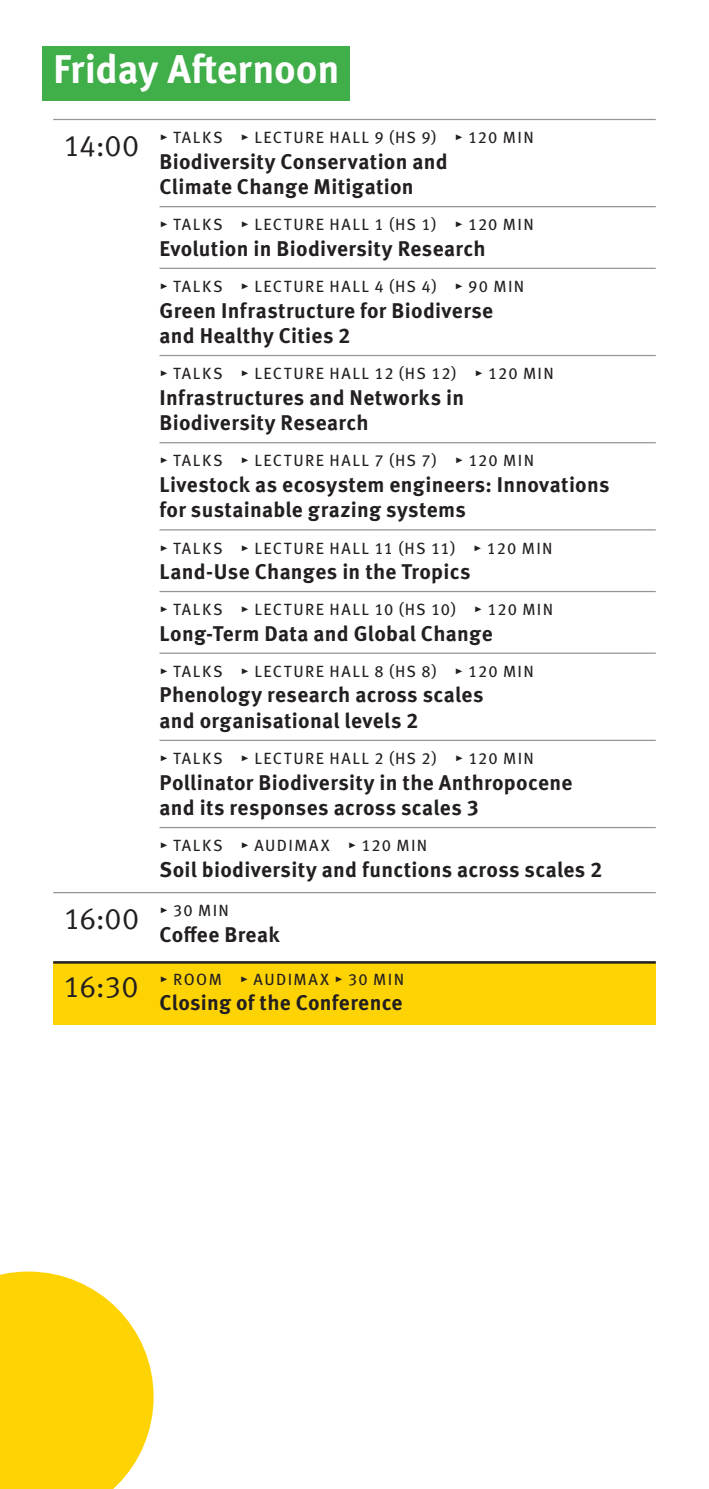
<style>
.page{position:relative;width:709px;height:1489px;background:#fff}
.page>*{position:absolute;margin:0;border:0;box-sizing:border-box;transform-origin:0 0}
.t1{font:700 40px "Meta Pro";letter-spacing:-.005em;color:#fff}
.t2{font:700 21.25px/25.5px "Meta Pro";letter-spacing:.015em;color:#231f20}
.t3{font:16.25px "Meta Pro";letter-spacing:.085em;color:#231f20}
.s1{font-family:"Meta Pro Norm";font-size:30px}
</style>
<div class="page">
<svg style="left:0;top:1271px;width:154px;height:217px;background:#fed926"></svg>
<hr style="left:53px;top:119px;width:603px;height:1px;background:#939598">
<hr style="left:159px;top:206px;width:497px;height:1px;background:#939598">
<hr style="left:159px;top:268px;width:497px;height:1px;background:#939598">
<hr style="left:159px;top:355px;width:497px;height:1px;background:#939598">
<hr style="left:159px;top:442px;width:497px;height:1px;background:#939598">
<hr style="left:159px;top:529px;width:497px;height:1px;background:#939598">
<hr style="left:159px;top:591px;width:497px;height:1px;background:#939598">
<hr style="left:159px;top:652px;width:497px;height:1px;background:#939598">
<hr style="left:159px;top:739px;width:497px;height:2px;background:#939598">
<hr style="left:159px;top:826px;width:497px;height:2px;background:#939598">
<hr style="left:53px;top:892px;width:603px;height:1px;background:#939598">
<div style="left:53px;top:962px;width:603px;height:62px;background:#fed304"></div>
<hr style="left:53px;top:961px;width:603px;height:2px;background:#231f20">
<div style="left:43px;top:46px;width:307px;height:54px;background:#40ae49"></div>
<h1 class="t1" style="left:53px;top:38px;width:288px">Friday Afternoon</h1>
<p class="t3" style="left:64px;top:125px;width:471px"><span class="s1">14:00</span> ▸ TALKS ▸ LECTURE HALL 9 (HS 9) ▸ 120 MIN</p>
<p class="t2" style="left:159px;top:147px;width:290px">Biodiversity Conservation and<br>Climate Change Mitigation</p>
<p class="t3" style="left:159px;top:212px;width:376px">▸ TALKS ▸ LECTURE HALL 1 (HS 1) ▸ 120 MIN</p>
<p class="t2" style="left:159px;top:234px;width:328px">Evolution in Biodiversity Research</p>
<p class="t3" style="left:159px;top:274px;width:366px">▸ TALKS ▸ LECTURE HALL 4 (HS 4) ▸ 90 MIN</p>
<p class="t2" style="left:159px;top:296px;width:335px">Green Infrastructure for Biodiverse and Healthy Cities 2</p>
<p class="t3" style="left:159px;top:361px;width:396px">▸ TALKS ▸ LECTURE HALL 12 (HS 12) ▸ 120 MIN</p>
<p class="t2" style="left:159px;top:383px;width:306px">Infrastructures and Networks in<br>Biodiversity Research</p>
<p class="t3" style="left:159px;top:448px;width:376px">▸ TALKS ▸ LECTURE HALL 7 (HS 7) ▸ 120 MIN</p>
<p class="t2" style="left:159px;top:470px;width:451px">Livestock as ecosystem engineers: Innovations for sustainable grazing systems</p>
<p class="t3" style="left:159px;top:535px;width:394px">▸ TALKS ▸ LECTURE HALL 11 (HS 11) ▸ 120 MIN</p>
<p class="t2" style="left:159px;top:557px;width:313px">Land-Use Changes in the Tropics</p>
<p class="t3" style="left:159px;top:597px;width:395px">▸ TALKS ▸ LECTURE HALL 10 (HS 10) ▸ 120 MIN</p>
<p class="t2" style="left:159px;top:619px;width:334px">Long-Term Data and Global Change</p>
<p class="t3" style="left:159px;top:658px;width:376px">▸ TALKS ▸ LECTURE HALL 8 (HS 8) ▸ 120 MIN</p>
<p class="t2" style="left:159px;top:681px;width:325px">Phenology research across scales and organisational levels 2</p>
<p class="t3" style="left:159px;top:746px;width:376px">▸ TALKS ▸ LECTURE HALL 2 (HS 2) ▸ 120 MIN</p>
<p class="t2" style="left:159px;top:768px;width:414px">Pollinator Biodiversity in the Anthropocene and its responses across scales 3</p>
<p class="t3" style="left:159px;top:833px;width:269px">▸ TALKS ▸ AUDIMAX ▸ 120 MIN</p>
<p class="t2" style="left:159px;top:855px;width:444px">Soil biodiversity and functions across scales 2</p>
<p class="t3" style="left:64px;top:898px;width:167px"><span class="s1">16:00</span> ▸ 30 MIN</p>
<p class="t2" style="left:159px;top:920px;width:121px">Coffee Break</p>
<p class="t3" style="left:63px;top:966px;width:342px"><span class="s1">16:30</span> ▸ ROOM ▸ AUDIMAX ▸ 30 MIN</p>
<p class="t2" style="left:159px;top:988px;width:244px">Closing of the Conference</p>
</div>
